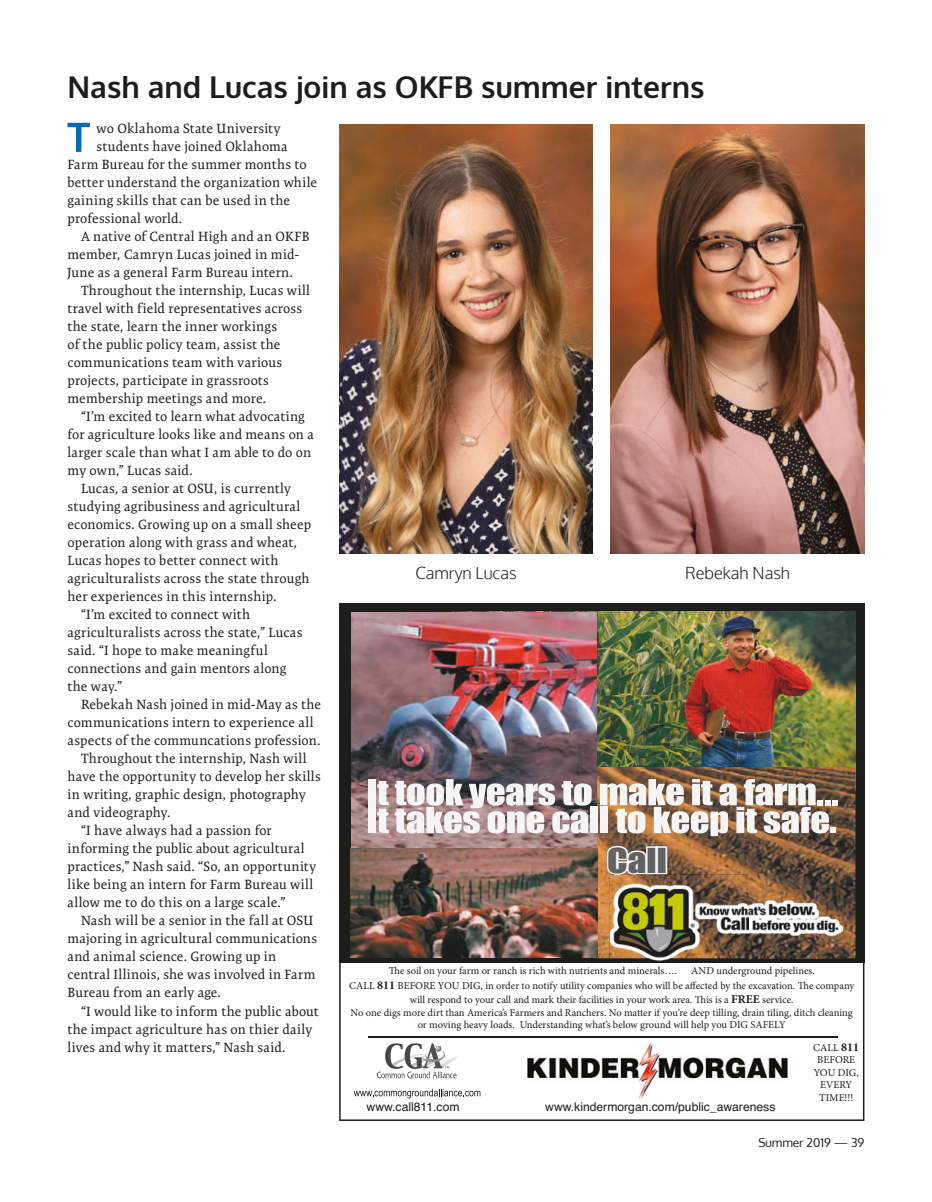
<style>
.page{position:relative;width:932px;height:1202px;background:#fff}
.page>*{position:absolute;margin:0;border:0;box-sizing:border-box;transform-origin:0 0}
.t1{font:31.8px "Impact";color:#636262;scale:1.17 1}
.t2{font:700 30px "Oxygen";color:#1d1d1b}
.t3{font:300 16.5px "Oxygen";color:#1d1d1b}
.t4{font:13.5px "Expo Serif Pro";letter-spacing:.015em;color:#1d1d1b}
.t5{font:12.15px "Helvetica";color:#1d1d1b}
.t6{font:12px "Oxygen";color:#1d1d1b}
.t7{font:10.5px/12.6px "Minion Pro";color:#1d1d1b;text-align:center}
.s1{font-weight:700;font-size:12px}
</style>
<div class="page">
<img style="left:610px;top:125px;width:254px;height:428px">
<svg style="left:339px;top:962px;width:525px;height:158px"></svg>
<div style="left:339px;top:603px;width:525px;height:359px;background:#1d1d1b"></div>
<img style="left:452px;top:611px;width:403px;height:156px">
<img style="left:351px;top:613px;width:246px;height:344px">
<img style="left:597px;top:767px;width:258px;height:191px">
<div style="left:368px;top:779px;width:8px;height:26px;background:#f5f5f5"></div>
<div style="left:368px;top:807px;width:8px;height:26px;background:#f5f5f5"></div>
<svg style="left:377px;top:781px;width:12px;height:52px"></svg>
<svg style="left:395px;top:779px;width:196px;height:54px;background:#c3b8b9"></svg>
<div style="left:590px;top:807px;width:8px;height:26px;background:#f5f5f5"></div>
<img style="left:600px;top:779px;width:238px;height:57px">
<img style="left:610px;top:874px;width:232px;height:90px">
<svg style="left:606px;top:845px;width:61px;height:30px;background:#c3b5aa"></svg>
<svg style="left:377px;top:1043px;width:85px;height:35px"></svg>
<svg style="left:354px;top:1088px;width:126px;height:10px"></svg>
<div style="left:496px;top:1042px;width:304px;height:35px;background:#fff"></div>
<img style="left:519px;top:1042px;width:277px;height:65px">
<img style="left:545px;top:1102px;width:230px;height:5px">
<hr style="left:368px;top:1036px;width:469px;height:2px;background:#1d1d1b">
<img style="left:339px;top:125px;width:254px;height:428px">
<svg style="left:68px;top:123px;width:22px;height:29px"></svg>
<h2 class="t2" style="left:68px;top:69px;width:638px">Nash and Lucas join as OKFB summer interns</h2>
<p class="t4" style="left:97px;top:121px;width:185px">wo Oklahoma State University</p>
<p class="t4" style="left:97px;top:139px;width:193px">students have joined Oklahoma</p>
<p class="t4" style="left:67px;top:157px;width:241px">Farm Bureau for the summer months to</p>
<p class="t4" style="left:67px;top:175px;width:251px">better understand the organization while</p>
<p class="t4" style="left:67px;top:193px;width:224px">gaining skills that can be used in the</p>
<p class="t4" style="left:67px;top:211px;width:116px">professional world.</p>
<p class="t4" style="left:81px;top:229px;width:230px">A native of Central High and an OKFB</p>
<p class="t4" style="left:67px;top:247px;width:233px">member, Camryn Lucas joined in mid-</p>
<p class="t4" style="left:67px;top:265px;width:227px">June as a general Farm Bureau intern.</p>
<p class="t4" style="left:81px;top:283px;width:230px">Throughout the internship, Lucas will</p>
<p class="t4" style="left:67px;top:301px;width:236px">travel with field representatives across</p>
<p class="t4" style="left:67px;top:319px;width:211px">the state, learn the inner workings</p>
<p class="t4" style="left:67px;top:337px;width:214px">of the public policy team, assist the</p>
<p class="t4" style="left:67px;top:355px;width:216px">communications team with various</p>
<p class="t4" style="left:67px;top:373px;width:203px">projects, participate in grassroots</p>
<p class="t4" style="left:67px;top:391px;width:200px">membership meetings and more.</p>
<p class="t4" style="left:81px;top:409px;width:225px">“I’m excited to learn what advocating</p>
<p class="t4" style="left:67px;top:427px;width:248px">for agriculture looks like and means on a</p>
<p class="t4" style="left:67px;top:445px;width:245px">larger scale than what I am able to do on</p>
<p class="t4" style="left:67px;top:463px;width:127px">my own,” Lucas said.</p>
<p class="t4" style="left:81px;top:481px;width:211px">Lucas, a senior at OSU, is currently</p>
<p class="t4" style="left:67px;top:499px;width:234px">studying agribusiness and agricultural</p>
<p class="t4" style="left:67px;top:517px;width:245px">economics. Growing up on a small sheep</p>
<p class="t4" style="left:67px;top:535px;width:231px">operation along with grass and wheat,</p>
<p class="t4" style="left:67px;top:553px;width:212px">Lucas hopes to better connect with</p>
<p class="t4" style="left:67px;top:571px;width:244px">agriculturalists across the state through</p>
<p class="t4" style="left:67px;top:589px;width:210px">her experiences in this internship.</p>
<p class="t4" style="left:81px;top:607px;width:171px">“I’m excited to connect with</p>
<p class="t4" style="left:67px;top:625px;width:236px">agriculturalists across the state,” Lucas</p>
<p class="t4" style="left:67px;top:643px;width:202px">said. “I hope to make meaningful</p>
<p class="t4" style="left:67px;top:661px;width:220px">connections and gain mentors along</p>
<p class="t4" style="left:67px;top:678px;width:56px">the way.”</p>
<p class="t4" style="left:81px;top:696px;width:242px">Rebekah Nash joined in mid-May as the</p>
<p class="t4" style="left:67px;top:714px;width:247px">communications intern to experience all</p>
<p class="t4" style="left:67px;top:732px;width:254px">aspects of the communcations profession.</p>
<p class="t4" style="left:81px;top:750px;width:227px">Throughout the internship, Nash will</p>
<p class="t4" style="left:67px;top:768px;width:255px">have the opportunity to develop her skills</p>
<p class="t4" style="left:67px;top:786px;width:240px">in writing, graphic design, photography</p>
<p class="t4" style="left:67px;top:804px;width:104px">and videography.</p>
<p class="t4" style="left:81px;top:822px;width:192px">“I have always had a passion for</p>
<p class="t4" style="left:67px;top:840px;width:238px">informing the public about agricultural</p>
<p class="t4" style="left:67px;top:858px;width:250px">practices,” Nash said. “So, an opportunity</p>
<p class="t4" style="left:67px;top:876px;width:247px">like being an intern for Farm Bureau will</p>
<p class="t4" style="left:67px;top:894px;width:219px">allow me to do this on a large scale.”</p>
<p class="t4" style="left:81px;top:912px;width:234px">Nash will be a senior in the fall at OSU</p>
<p class="t4" style="left:67px;top:930px;width:251px">majoring in agricultural communications</p>
<p class="t4" style="left:67px;top:948px;width:210px">and animal science. Growing up in</p>
<p class="t4" style="left:67px;top:966px;width:249px">central Illinois, she was involved in Farm</p>
<p class="t4" style="left:67px;top:984px;width:155px">Bureau from an early age.</p>
<p class="t4" style="left:81px;top:1002px;width:239px">“I would like to inform the public about</p>
<p class="t4" style="left:67px;top:1020px;width:246px">the impact agriculture has on thier daily</p>
<p class="t4" style="left:67px;top:1038px;width:220px">lives and why it matters,” Nash said.</p>
<p class="t3" style="left:415px;top:563px;width:103px">Camryn Lucas</p>
<p class="t3" style="left:685px;top:563px;width:107px">Rebekah Nash</p>
<h1 class="t1" style="left:607px;top:840px;width:52px">Call</h1>
<p class="t7" style="left:389px;top:964px;width:289px">The soil on your farm or ranch is rich with nutrients and minerals….</p>
<p class="t7" style="left:691px;top:964px;width:125px">AND underground pipelines.</p>
<p class="t7" style="left:349px;top:979px;width:506px">CALL <span class="s1">811</span> BEFORE YOU DIG, in order to notify utility companies who will be affected by the excavation. The company</p>
<p class="t7" style="left:410px;top:993px;width:385px">will respond to your call and mark their facilities in your work area. This is a <span class="s1">FREE</span> service.</p>
<p class="t7" style="left:350px;top:1006px;width:504px">No one digs more dirt than America’s Farmers and Ranchers. No matter if you’re deep tilling, drain tiling, ditch cleaning or moving heavy loads. Understanding what’s below ground will help you DIG SAFELY</p>
<p class="t5" style="left:545px;top:1098px;width:232px">www kindermorgan com/public awareness</p>
<p class="t5" style="left:366px;top:1098px;width:94px">www.call811.com</p>
<p class="t5" style="left:571px;top:1098px;width:5px">.</p>
<p class="t5" style="left:648px;top:1098px;width:5px">.</p>
<p class="t5" style="left:710px;top:1098px;width:8px">_</p>
<p class="t7" style="left:813px;top:1041px;width:47px">CALL <span class="s1">811<br></span>BEFORE<br>YOU DIG,<br>EVERY<br>TIME!!!</p>
<p class="t6" style="left:758px;top:1134px;width:108px">Summer 2019 — 39</p>
</div>
